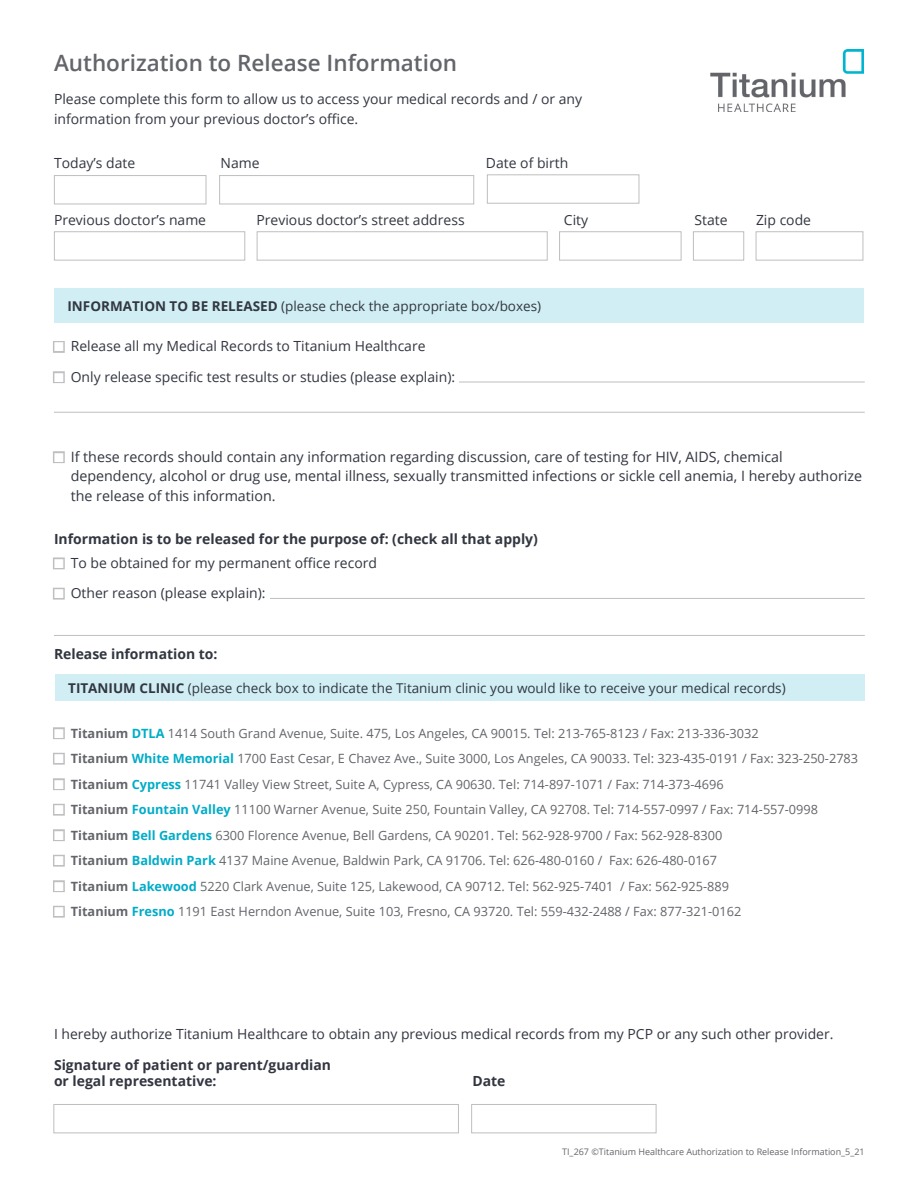
<style>
.page{position:relative;width:918px;height:1188px;background:#fff}
.page>*{position:absolute;margin:0;border:0;box-sizing:border-box;transform-origin:0 0}
.t1{font:600 22.5px "Open Sans";color:#63656a}
.t2{font:14.25px/19.5px "Open Sans";color:#323640}
.t3{font:13.95px/19.5px "Open Sans";color:#323640}
.t4{font:700 13.95px/16.8px "Open Sans";color:#323640}
.t5{font:13.5px "Open Sans";color:#323640}
.t6{font:12.75px "Open Sans";color:#63656a}
.t7{font:9px "Open Sans";color:#63656a}
.s1{font-weight:700}
.s2{color:#bfbec0}
.s3{font-weight:700;color:#00acc8}
</style>
<div class="page">
<img style="left:711px;top:49px;width:152px;height:63px">
<div style="left:54px;top:288px;width:810px;height:35px;background:#d0eef4"></div>
<hr style="left:459px;top:382px;width:406px;height:1px;background:#bfbec0">
<hr style="left:54px;top:412px;width:811px;height:1px;background:#bfbec0">
<hr style="left:270px;top:598px;width:595px;height:1px;background:#bfbec0">
<hr style="left:54px;top:635px;width:811px;height:1px;background:#bfbec0">
<div style="left:55px;top:674px;width:810px;height:27px;background:#d0eef4"></div>
<div style="left:54px;top:175px;width:152px;height:29px;border:1px solid #bfbec0"></div>
<div style="left:54px;top:231px;width:191px;height:30px;border:1px solid #bfbec0"></div>
<div style="left:257px;top:231px;width:291px;height:30px;border:1px solid #bfbec0"></div>
<div style="left:219px;top:175px;width:255px;height:29px;border:1px solid #bfbec0"></div>
<div style="left:487px;top:174px;width:152px;height:30px;border:1px solid #bfbec0"></div>
<div style="left:559px;top:231px;width:122px;height:30px;border:1px solid #bfbec0"></div>
<div style="left:693px;top:231px;width:51px;height:30px;border:1px solid #bfbec0"></div>
<div style="left:756px;top:231px;width:107px;height:30px;border:1px solid #bfbec0"></div>
<div style="left:471px;top:1104px;width:185px;height:29px;border:1px solid #bfbec0"></div>
<div style="left:53px;top:1104px;width:406px;height:29px;border:1px solid #bfbec0"></div>
<p class="t1" style="left:54px;top:48px;width:405px">Authorization to Release Information</p>
<p class="t3" style="left:54px;top:89px;width:530px">Please complete this form to allow us to access your medical records and / or any information from your previous doctor’s office.</p>
<p class="t3" style="left:54px;top:152px;width:83px">Today’s date</p>
<p class="t3" style="left:220px;top:152px;width:41px">Name</p>
<p class="t3" style="left:486px;top:152px;width:84px">Date of birth</p>
<p class="t3" style="left:54px;top:210px;width:154px">Previous doctor’s name</p>
<p class="t3" style="left:256px;top:210px;width:210px">Previous doctor’s street address</p>
<p class="t3" style="left:564px;top:210px;width:26px">City</p>
<p class="t3" style="left:695px;top:210px;width:35px">State</p>
<p class="t3" style="left:756px;top:210px;width:57px">Zip code</p>
<p class="t5" style="left:68px;top:296px;width:475px"><span class="s1">INFORMATION TO BE RELEASED</span> (please check the appropriate box/boxes)</p>
<p class="t3" style="left:54px;top:336px;width:373px"><span class="s2">■</span> Release all my Medical Records to Titanium Healthcare</p>
<p class="t3" style="left:54px;top:366px;width:403px"><span class="s2">■</span> Only release specific test results or studies (please explain):</p>
<p class="t2" style="left:71px;top:446px;width:793px;text-indent:-17px"><span class="s2">■</span> If these records should contain any information regarding discussion, care of testing for HIV, AIDS, chemical dependency, alcohol or drug use, mental illness, sexually transmitted infections or sickle cell anemia, I hereby authorize the release of this information.</p>
<p class="t4" style="left:54px;top:531px;width:485px">Information is to be released for the purpose of: (check all that apply)</p>
<p class="t3" style="left:54px;top:553px;width:325px"><span class="s2">■</span> To be obtained for my permanent office record</p>
<p class="t3" style="left:54px;top:583px;width:213px"><span class="s2">■</span> Other reason (please explain):</p>
<p class="t4" style="left:54px;top:645px;width:165px">Release information to:</p>
<p class="t5" style="left:68px;top:679px;width:719px"><span class="s1">TITANIUM CLINIC</span> (please check box to indicate the Titanium clinic you would like to receive your medical records)</p>
<p class="t6" style="left:54px;top:724px;width:706px"><span class="s2">■</span> <span class="s1">Titanium</span> <span class="s3">DTLA</span> 1414 South Grand Avenue, Suite. 475, Los Angeles, CA 90015. Tel: 213-765-8123 / Fax: 213-336-3032</p>
<p class="t6" style="left:54px;top:750px;width:806px"><span class="s2">■</span> <span class="s1">Titanium</span> <span class="s3">White Memorial</span> 1700 East Cesar, E Chavez Ave., Suite 3000, Los Angeles, CA 90033. Tel: 323-435-0191 / Fax: 323-250-2783</p>
<p class="t6" style="left:54px;top:775px;width:671px"><span class="s2">■</span> <span class="s1">Titanium</span> <span class="s3">Cypress</span> 11741 Valley View Street, Suite A, Cypress, CA 90630. Tel: 714-897-1071 / Fax: 714-373-4696</p>
<p class="t6" style="left:54px;top:801px;width:766px"><span class="s2">■</span> <span class="s1">Titanium</span> <span class="s3">Fountain Valley</span> 11100 Warner Avenue, Suite 250, Fountain Valley, CA 92708. Tel: 714-557-0997 / Fax: 714-557-0998</p>
<p class="t6" style="left:54px;top:826px;width:670px"><span class="s2">■</span> <span class="s1">Titanium</span> <span class="s3">Bell Gardens</span> 6300 Florence Avenue, Bell Gardens, CA 90201. Tel: 562-928-9700 / Fax: 562-928-8300</p>
<p class="t6" style="left:54px;top:852px;width:665px"><span class="s2">■</span> <span class="s1">Titanium</span> <span class="s3">Baldwin Park</span> 4137 Maine Avenue, Baldwin Park, CA 91706. Tel: 626-480-0160 / Fax: 626-480-0167</p>
<p class="t6" style="left:54px;top:877px;width:677px"><span class="s2">■</span> <span class="s1">Titanium</span> <span class="s3">Lakewood</span> 5220 Clark Avenue, Suite 125, Lakewood, CA 90712. Tel: 562-925-7401 / Fax: 562-925-889</p>
<p class="t6" style="left:54px;top:903px;width:689px"><span class="s2">■</span> <span class="s1">Titanium</span> <span class="s3">Fresno</span> 1191 East Herndon Avenue, Suite 103, Fresno, CA 93720. Tel: 559-432-2488 / Fax: 877-321-0162</p>
<p class="t3" style="left:54px;top:1024px;width:781px">I hereby authorize Titanium Healthcare to obtain any previous medical records from my PCP or any such other provider.</p>
<p class="t4" style="left:54px;top:1056px;width:279px">Signature of patient or parent/guardian or legal representative:</p>
<p class="t4" style="left:472px;top:1073px;width:35px">Date</p>
<p class="t7" style="left:562px;top:1145px;width:304px">TI_267 ©Titanium Healthcare Authorization to Release Information_5_21</p>
</div>
